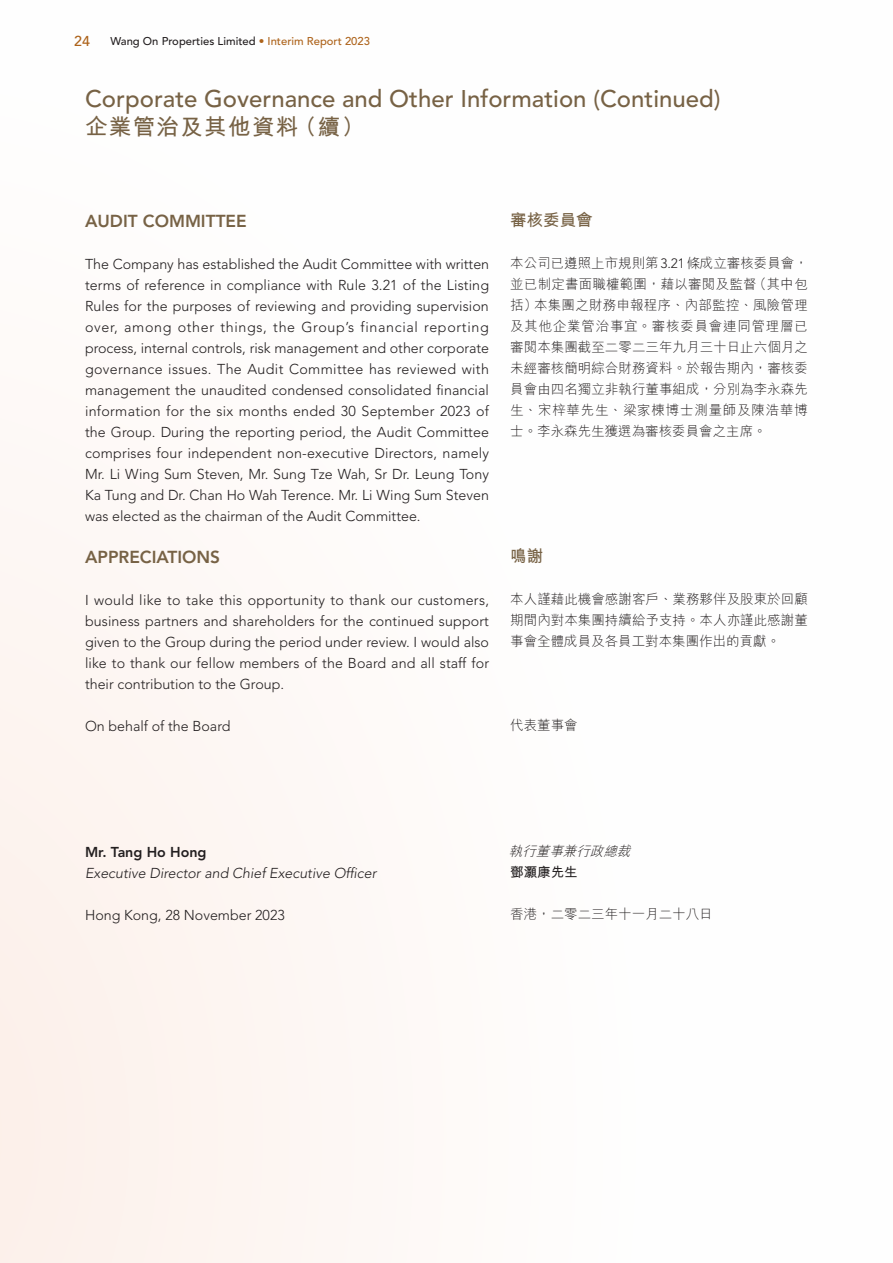
<style>
.page{position:relative;width:893px;height:1263px;background:#fff}
.page>*{position:absolute;margin:0;border:0;box-sizing:border-box;transform-origin:0 0}
.t1{font:500 24px "Avenir LT Std";color:#776245}
.t2{font:700 22.5px "M Hei HK";letter-spacing:.06em;color:#776245}
.t3{font:800 17.25px "Avenir LT Std";color:#776245}
.t4{font:700 16.5px "M Hei HK";color:#776245}
.t5{font:300 14.25px/21px "Avenir LT Std";color:#231f20;text-align:justify}
.t6{font:italic 300 14.25px "Avenir LT Std";color:#231f20}
.t7{font:800 14.25px "Avenir LT Std";color:#231f20}
.t8{font:500 14.25px "Avenir LT Std";color:#ad631b}
.t9{font:300 13.5px/21px "M Hei HK";color:#231f20;text-align:justify}
.t10{font:italic 300 13.5px "M Hei HK";color:#231f20}
.t11{font:700 13.5px "M Hei HK";color:#231f20}
.t12{font:500 11.25px "Avenir LT Std";color:#231f20}
.s1{color:#ad631b}
.s2{font-family:"Avenir LT Std"}
</style>
<div class="page">
<div style="left:0;top:0;width:892px;height:1263px;background:linear-gradient(to right,#fdf7f3,#feffff)"></div>
<p class="t8" style="left:74px;top:33px;width:17px">24</p>
<p class="t12" style="left:111px;top:35px;width:261px">Wang On Properties Limited <span class="s1">• Interim Report 2023</span></p>
<h1 class="t1" style="left:85px;top:84px;width:637px">Corporate Governance and Other Information (Continued)</h1>
<h2 class="t2" style="left:85px;top:111px;width:281px">企業管治及其他資料（續）</h2>
<p class="t3" style="left:85px;top:211px;width:163px">AUDIT COMMITTEE</p>
<p class="t5" style="left:85px;top:254px;width:406px">The Company has established the Audit Committee with written terms of reference in compliance with Rule 3.21 of the Listing Rules for the purposes of reviewing and providing supervision over, among other things, the Group’s financial reporting process, internal controls, risk management and other corporate governance issues. The Audit Committee has reviewed with management the unaudited condensed consolidated financial information for the six months ended 30 September 2023 of the Group. During the reporting period, the Audit Committee comprises four independent non-executive Directors, namely Mr. Li Wing Sum Steven, Mr. Sung Tze Wah, Sr Dr. Leung Tony Ka Tung and Dr. Chan Ho Wah Terence. Mr. Li Wing Sum Steven was elected as the chairman of the Audit Committee.</p>
<p class="t3" style="left:85px;top:547px;width:137px">APPRECIATIONS</p>
<p class="t5" style="left:85px;top:590px;width:406px">I would like to take this opportunity to thank our customers, business partners and shareholders for the continued support given to the Group during the period under review. I would also like to thank our fellow members of the Board and all staff for their contribution to the Group.</p>
<p class="t5" style="left:85px;top:716px;width:147px">On behalf of the Board</p>
<p class="t4" style="left:510px;top:208px;width:84px">審核委員會</p>
<p class="t9" style="left:510px;top:252px;width:299px">本公司已遵照上市規則第<span class="s2">3.21</span>條成立審核委員會，並已制定書面職權範圍，藉以審閱及監督（其中包括）本集團之財務申報程序、內部監控、風險管理及其他企業管治事宜。審核委員會連同管理層已審閱本集團截至二零二三年九月三十日止六個月之未經審核簡明綜合財務資料。於報告期內，審核委員會由四名獨立非執行董事組成，分別為李永森先生、宋梓華先生、梁家棟博士測量師及陳浩華博士。李永森先生獲選為審核委員會之主席。</p>
<p class="t4" style="left:510px;top:544px;width:34px">鳴謝</p>
<p class="t9" style="left:510px;top:588px;width:299px">本人謹藉此機會感謝客戶、業務夥伴及股東於回顧期間內對本集團持續給予支持。本人亦謹此感謝董事會全體成員及各員工對本集團作出的貢獻。</p>
<p class="t9" style="left:510px;top:714px;width:69px">代表董事會</p>
<p class="t7" style="left:85px;top:844px;width:123px">Mr. Tang Ho Hong</p>
<p class="t6" style="left:85px;top:865px;width:293px">Executive Director and Chief Executive Officer</p>
<p class="t5" style="left:85px;top:905px;width:201px">Hong Kong, 28 November 2023</p>
<p class="t10" style="left:509px;top:844px;width:127px">執行董事兼行政總裁</p>
<p class="t11" style="left:510px;top:862px;width:69px">鄧灝康先生</p>
<p class="t9" style="left:510px;top:903px;width:204px">香港，二零二三年十一月二十八日</p>
</div>
